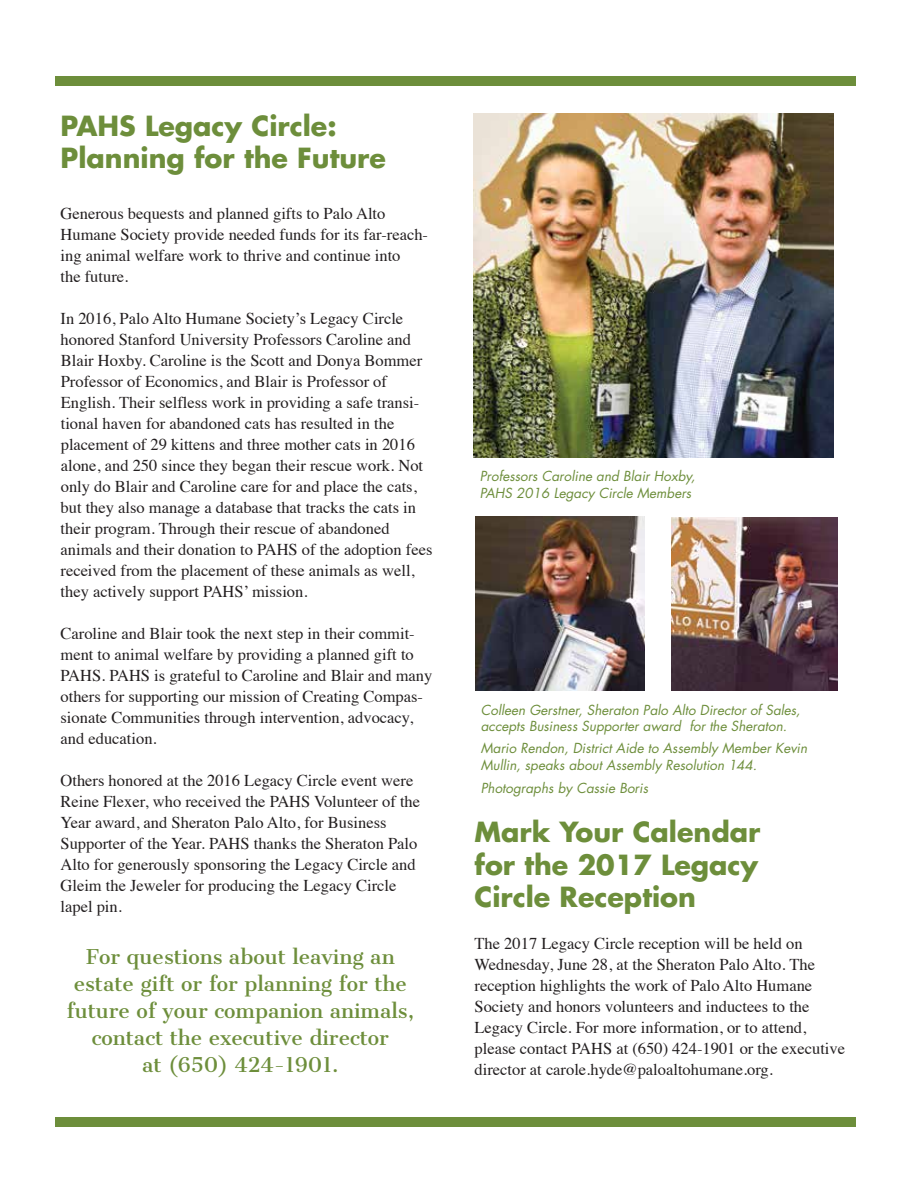
<style>
.page{position:relative;width:918px;height:1188px;background:#fff}
.page>*{position:absolute;margin:0;border:0;box-sizing:border-box;transform-origin:0 0}
.t1{font:700 27px/32.4px "Futura";color:#6d8e3b;text-align:justify}
.t2{font:19.5px/27px "Cantata One";color:#6d8e3b;text-align:center}
.t3{font:16.5px/21px "Times";color:#231f20}
.t4{font:italic 13.5px/16.2px "Futura";color:#6d8e3b}
</style>
<div class="page">
<div style="left:56px;top:76px;width:800px;height:10px;background:#6d8e3b"></div>
<div style="left:56px;top:1117px;width:800px;height:10px;background:#6d8e3b"></div>
<img style="left:474px;top:113px;width:359px;height:345px">
<img style="left:475px;top:517px;width:169px;height:173px">
<img style="left:672px;top:518px;width:165px;height:173px">
<h1 class="t1" style="left:61px;top:109px;width:327px">PAHS Legacy Circle:<br>Planning for the Future</h1>
<p class="t3" style="left:61px;top:201px;width:369px">Generous bequests and planned gifts to Palo Alto Humane Society provide needed funds for its far-reach&shy;ing animal welfare work to thrive and continue into<br>the future.</p>
<p class="t3" style="left:61px;top:306px;width:373px">In 2016, Palo Alto Humane Society’s Legacy Circle honored Stanford University Professors Caroline and Blair Hoxby. Caroline is the Scott and Donya Bommer Professor of Economics, and Blair is Professor of English. Their selfless work in providing a safe transi&shy;tional haven for abandoned cats has resulted in the placement of 29 kittens and three mother cats in 2016 alone, and 250 since they began their rescue work. Not only do Blair and Caroline care for and place the cats, but they also manage a database that tracks the cats in their program. Through their rescue of abandoned animals and their donation to PAHS of the adoption fees received from the placement of these animals as well, they actively support PAHS’ mission.</p>
<p class="t3" style="left:61px;top:622px;width:373px">Caroline and Blair took the next step in their commit&shy;ment to animal welfare by providing a planned gift to PAHS. PAHS is grateful to Caroline and Blair and many others for supporting our mission of Creating Compas&shy;sionate Communities through intervention, advocacy, and education.</p>
<p class="t3" style="left:61px;top:769px;width:361px">Others honored at the 2016 Legacy Circle event were Reine Flexer, who received the PAHS Volunteer of the Year award, and Sheraton Palo Alto, for Business Supporter of the Year. PAHS thanks the Sheraton Palo Alto for generously sponsoring the Legacy Circle and Gleim the Jeweler for producing the Legacy Circle lapel pin.</p>
<p class="t2" style="left:67px;top:944px;width:349px">For questions about leaving an estate gift or for planning for the future of your companion animals, contact the executive director<br>at (650) 424-1901.</p>
<p class="t4" style="left:480px;top:469px;width:217px">Professors Caroline and Blair Hoxby,<br>PAHS 2016 Legacy Circle Members</p>
<p class="t4" style="left:481px;top:702px;width:321px">Colleen Gerstner, Sheraton Palo Alto Director of Sales, accepts Business Supporter award for the Sheraton.</p>
<p class="t4" style="left:481px;top:740px;width:328px">Mario Rendon, District Aide to Assembly Member Kevin<br>Mullin, speaks about Assembly Resolution 144.</p>
<p class="t4" style="left:481px;top:780px;width:169px">Photographs by Cassie Boris</p>
<h1 class="t1" style="left:475px;top:816px;width:287px">Mark Your Calendar for the 2017 Legacy Circle Reception</h1>
<p class="t3" style="left:475px;top:932px;width:372px">The 2017 Legacy Circle reception will be held on Wednesday, June 28, at the Sheraton Palo Alto. The reception highlights the work of Palo Alto Humane Society and honors volunteers and inductees to the Legacy Circle. For more information, or to attend, please contact PAHS at (650) 424-1901 or the executive director at carole.hyde@paloaltohumane.org.</p>
</div>
